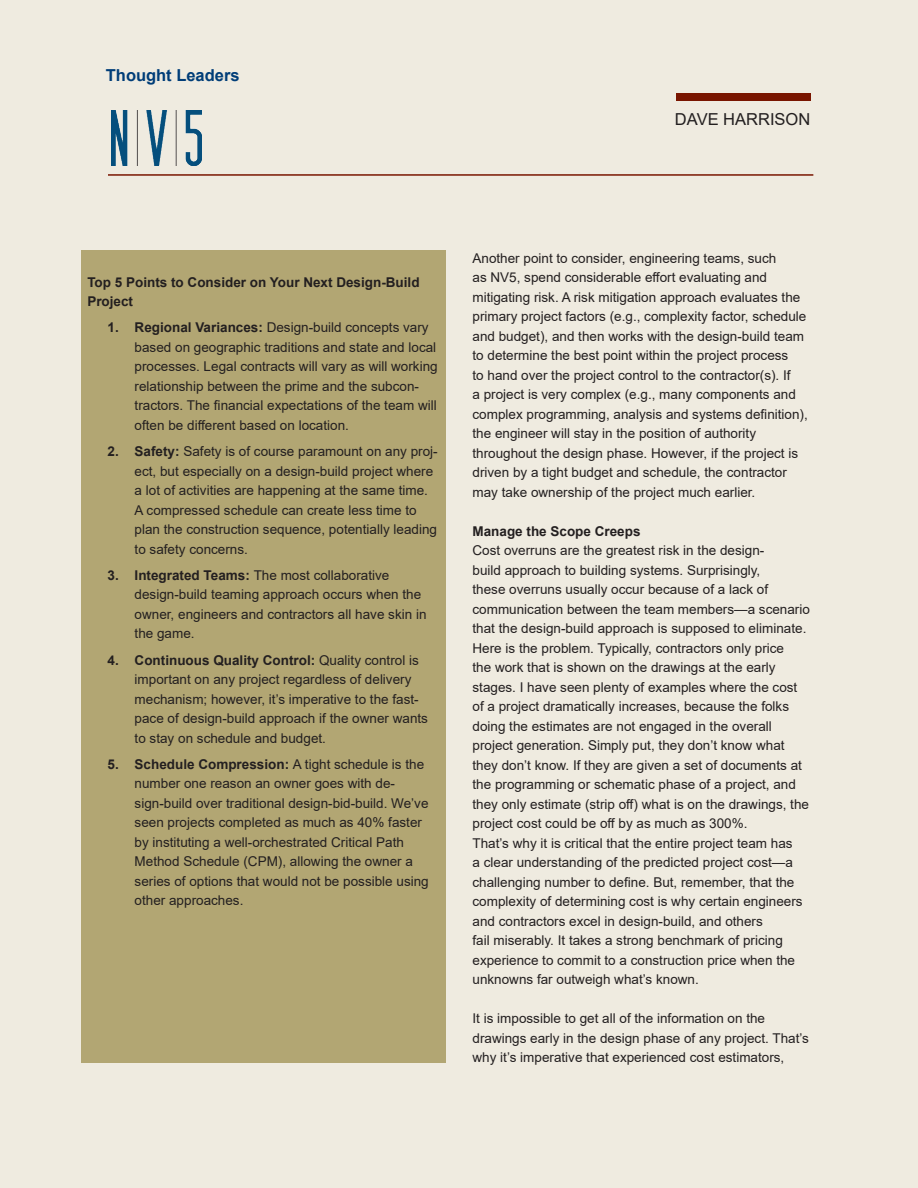
<style>
.page{position:relative;width:918px;height:1188px;background:#efebe0}
.page>*{position:absolute;margin:0;border:0;box-sizing:border-box;transform-origin:0 0}
.t1{font:700 16.5px "Arial";color:#003d78}
.t2{font:16.5px "Arial";color:#231f20}
.t3{font:13.5px/19.5px "Arial";color:#231f20}
.t4{font:700 13.5px/19.5px "Arial";color:#231f20}
.s1{font-weight:700}
</style>
<div class="page">
<hr style="left:108px;top:174px;width:705px;height:2px;background:#791500">
<div style="left:81px;top:251px;width:365px;height:812px;background:#b2a673"></div>
<div style="left:676px;top:94px;width:135px;height:7px;background:#791500"></div>
<img style="left:112px;top:110px;width:89px;height:56px">
<p class="t1" style="left:106px;top:64px;width:135px">Thought Leaders</p>
<p class="t2" style="left:675px;top:108px;width:137px">DAVE HARRISON</p>
<p class="t4" style="left:87px;top:272px;width:334px">Top 5 Points to Consider on Your Next Design-Build<br>Project</p>
<p class="t3" style="left:135px;top:318px;width:305px;text-indent:-27px"><span class="s1">1. Regional Variances:</span> Design-build concepts vary based on geographic traditions and state and local processes. Legal contracts will vary as will working relationship between the prime and the subcon&shy;tractors. The financial expectations of the team will often be different based on location.</p>
<p class="t3" style="left:135px;top:442px;width:305px;text-indent:-27px"><span class="s1">2. Safety:</span> Safety is of course paramount on any proj&shy;ect, but especially on a design-build project where a lot of activities are happening at the same time.<br>A compressed schedule can create less time to plan the construction sequence, potentially leading to safety concerns.</p>
<p class="t3" style="left:135px;top:565px;width:293px;text-indent:-27px"><span class="s1">3. Integrated Teams:</span> The most collaborative design-build teaming approach occurs when the owner, engineers and contractors all have skin in the game.</p>
<p class="t3" style="left:135px;top:650px;width:295px;text-indent:-27px"><span class="s1">4. Continuous Quality Control:</span> Quality control is important on any project regardless of delivery mechanism; however, it’s imperative to the fast&shy;pace of design-build approach if the owner wants to stay on schedule and budget.</p>
<p class="t3" style="left:135px;top:754px;width:296px;text-indent:-27px"><span class="s1">5. Schedule Compression:</span> A tight schedule is the number one reason an owner goes with de&shy;sign-build over traditional design-bid-build. We’ve seen projects completed as much as 40% faster by instituting a well-orchestrated Critical Path Method Schedule (CPM), allowing the owner a series of options that would not be possible using other approaches.</p>
<p class="t3" style="left:472px;top:248px;width:337px">Another point to consider, engineering teams, such<br>as NV5, spend considerable effort evaluating and mitigating risk. A risk mitigation approach evaluates the primary project factors (e.g., complexity factor, schedule and budget), and then works with the design-build team to determine the best point within the project process<br>to hand over the project control to the contractor(s). If<br>a project is very complex (e.g., many components and complex programming, analysis and systems definition), the engineer will stay in the position of authority throughout the design phase. However, if the project is driven by a tight budget and schedule, the contractor may take ownership of the project much earlier.</p>
<p class="t4" style="left:472px;top:521px;width:170px">Manage the Scope Creeps</p>
<p class="t3" style="left:472px;top:541px;width:339px">Cost overruns are the greatest risk in the design-<br>build approach to building systems. Surprisingly,<br>these overruns usually occur because of a lack of communication between the team members—a scenario that the design-build approach is supposed to eliminate.</p>
<p class="t3" style="left:472px;top:638px;width:338px">Here is the problem. Typically, contractors only price<br>the work that is shown on the drawings at the early stages. I have seen plenty of examples where the cost of a project dramatically increases, because the folks doing the estimates are not engaged in the overall project generation. Simply put, they don’t know what they don’t know. If they are given a set of documents at the programming or schematic phase of a project, and they only estimate (strip off) what is on the drawings, the project cost could be off by as much as 300%.</p>
<p class="t3" style="left:472px;top:833px;width:332px">That’s why it is critical that the entire project team has a clear understanding of the predicted project cost—a challenging number to define. But, remember, that the complexity of determining cost is why certain engineers and contractors excel in design-build, and others<br>fail miserably. It takes a strong benchmark of pricing experience to commit to a construction price when the unknowns far outweigh what’s known.</p>
<p class="t3" style="left:472px;top:1009px;width:338px">It is impossible to get all of the information on the drawings early in the design phase of any project. That’s why it’s imperative that experienced cost estimators,</p>
</div>
